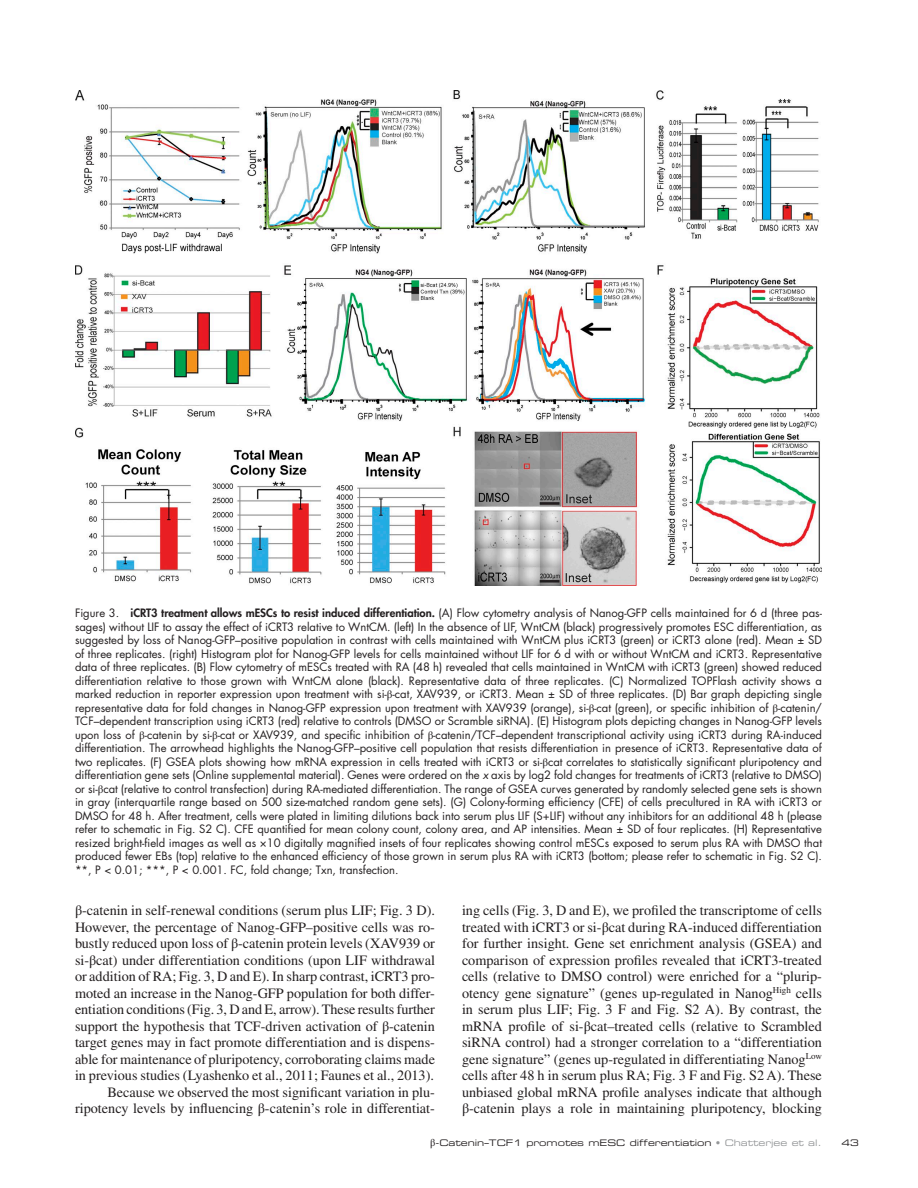
<style>
.page{position:relative;width:918px;height:1188px;background:#fff}
.page>*{position:absolute;margin:0;border:0;box-sizing:border-box;transform-origin:0 0}
.t1{font:14.25px/16.5px "Times LT Std";color:#231f20;text-align:right}
.t2{font:11.25px/13.5px "Futura Std";color:#231f20;text-align:justify}
.t3{font:9px "Eurostile LT Std Ex 2";color:#231f20}
.s1{font-weight:800}
.s2{font-family:"STIX General"}
.s3{font-style:italic}
.s4{font-family:"STIX General";font-size:10.5px}
.s5{color:#949698}
</style>
<div class="page">
<img style="left:75px;top:90px;width:747px;height:496px">
<p class="t2" style="left:75px;top:606px;width:749px">Figure 3. <span class="s1">iCRT3 treatment allows mESCs to resist induced differentiation.</span> (A) Flow cytometry analysis of Nanog-GFP cells maintained for 6 d (three pas&shy;sages) without LIF to assay the effect of iCRT3 relative to WntCM. (left) In the absence of LIF, WntCM (black) progressively promotes ESC differentiation, as suggested by loss of Nanog-GFP–positive population in contrast with cells maintained with WntCM plus iCRT3 (green) or iCRT3 alone (red). Mean ± SD of three replicates. (right) Histogram plot for Nanog-GFP levels for cells maintained without LIF for 6 d with or without WntCM and iCRT3. Representative data of three replicates. (B) Flow cytometry of mESCs treated with RA (48 h) revealed that cells maintained in WntCM with iCRT3 (green) showed reduced differentiation relative to those grown with WntCM alone (black). Representative data of three replicates. (C) Normalized TOPFlash activity shows a marked reduction in reporter expression upon treatment with si-<span class="s2">β</span>-cat, XAV939, or iCRT3. Mean ± SD of three replicates. (D) Bar graph depicting single representative data for fold changes in Nanog-GFP expression upon treatment with XAV939 (orange), si-<span class="s2">β</span>-cat (green), or specific inhibition of <span class="s2">β</span>-catenin/ TCF–dependent transcription using iCRT3 (red) relative to controls (DMSO or Scramble siRNA). (E) Histogram plots depicting changes in Nanog-GFP levels upon loss of <span class="s2">β</span>-catenin by si-<span class="s2">β</span>-cat or XAV939, and specific inhibition of <span class="s2">β</span>-catenin/TCF–dependent transcriptional activity using iCRT3 during RA-induced differentiation. The arrowhead highlights the Nanog-GFP–positive cell population that resists differentiation in presence of iCRT3. Representative data of two replicates. (F) GSEA plots showing how mRNA expression in cells treated with iCRT3 or si-<span class="s2">β</span>cat correlates to statistically significant pluripotency and differentiation gene sets (Online supplemental material). Genes were ordered on the <span class="s3">x</span> axis by log2 fold changes for treatments of iCRT3 (relative to DMSO) or si-<span class="s2">β</span>cat (relative to control transfection) during RA-mediated differentiation. The range of GSEA curves generated by randomly selected gene sets is shown in gray (interquartile range based on 500 size-matched random gene sets). (G) Colony-forming efficiency (CFE) of cells precultured in RA with iCRT3 or DMSO for 48 h. After treatment, cells were plated in limiting dilutions back into serum plus LIF (S+LIF) without any inhibitors for an additional 48 h (please refer to schematic in Fig. S2 C). CFE quantified for mean colony count, colony area, and AP intensities. Mean ± SD of four replicates. (H) Representative resized bright-field images as well as ×10 digitally magnified insets of four replicates showing control mESCs exposed to serum plus RA with DMSO that produced fewer EBs (top) relative to the enhanced efficiency of those grown in serum plus RA with iCRT3 (bottom; please refer to schematic in Fig. S2 C). **, P &lt; 0.01; ***, P &lt; 0.001. FC, fold change; Txn, transfection.</p>
<p class="t1" style="left:75px;top:902px;width:362px"><span class="s2">β</span>-catenin in self-renewal conditions (serum plus LIF; Fig. 3 D).<br>However, the percentage of Nanog-GFP–positive cells was ro&shy;bustly reduced upon loss of <span class="s2">β</span>-catenin protein levels (XAV939 or si-<span class="s2">β</span>cat) under differentiation conditions (upon LIF withdrawal or addition of RA; Fig. 3, D and E). In sharp contrast, iCRT3 pro&shy;moted an increase in the Nanog-GFP population for both differ&shy;entiation conditions (Fig. 3, D and E, arrow). These results further support the hypothesis that TCF-driven activation of <span class="s2">β</span>-catenin target genes may in fact promote differentiation and is dispens&shy;able for maintenance of pluripotency, corroborating claims made in previous studies (Lyashenko et al., 2011; Faunes et al., 2013).<br>Because we observed the most significant variation in plu&shy;ripotency levels by influencing <span class="s2">β</span>-catenin’s role in differentiat-</p>
<p class="t1" style="left:462px;top:902px;width:362px;text-align:justify">ing cells (Fig. 3, D and E), we profiled the transcriptome of cells treated with iCRT3 or si-<span class="s2">β</span>cat during RA-induced differentiation for further insight. Gene set enrichment analysis (GSEA) and comparison of expression profiles revealed that iCRT3-treated cells (relative to DMSO control) were enriched for a “plurip&shy;otency gene signature” (genes up-regulated in Nanog<sup>High</sup> cells in serum plus LIF; Fig. 3 F and Fig. S2 A). By contrast, the mRNA profile of si-<span class="s2">β</span>cat–treated cells (relative to Scrambled siRNA control) had a stronger correlation to a “differentiation gene signature” (genes up-regulated in differentiating Nanog<sup>Low </sup>cells after 48 h in serum plus RA; Fig. 3 F and Fig. S2 A). These unbiased global mRNA profile analyses indicate that although <span class="s2">β</span>-catenin plays a role in maintaining pluripotency, blocking</p>
<p class="t3" style="left:430px;top:1136px;width:393px"><span class="s4">β</span>-Catenin–TCF1 promotes mESC differentiation <span class="s5">• Chatterjee et al.</span></p>
<p class="t3" style="left:841px;top:1136px;width:19px">43</p>
</div>
